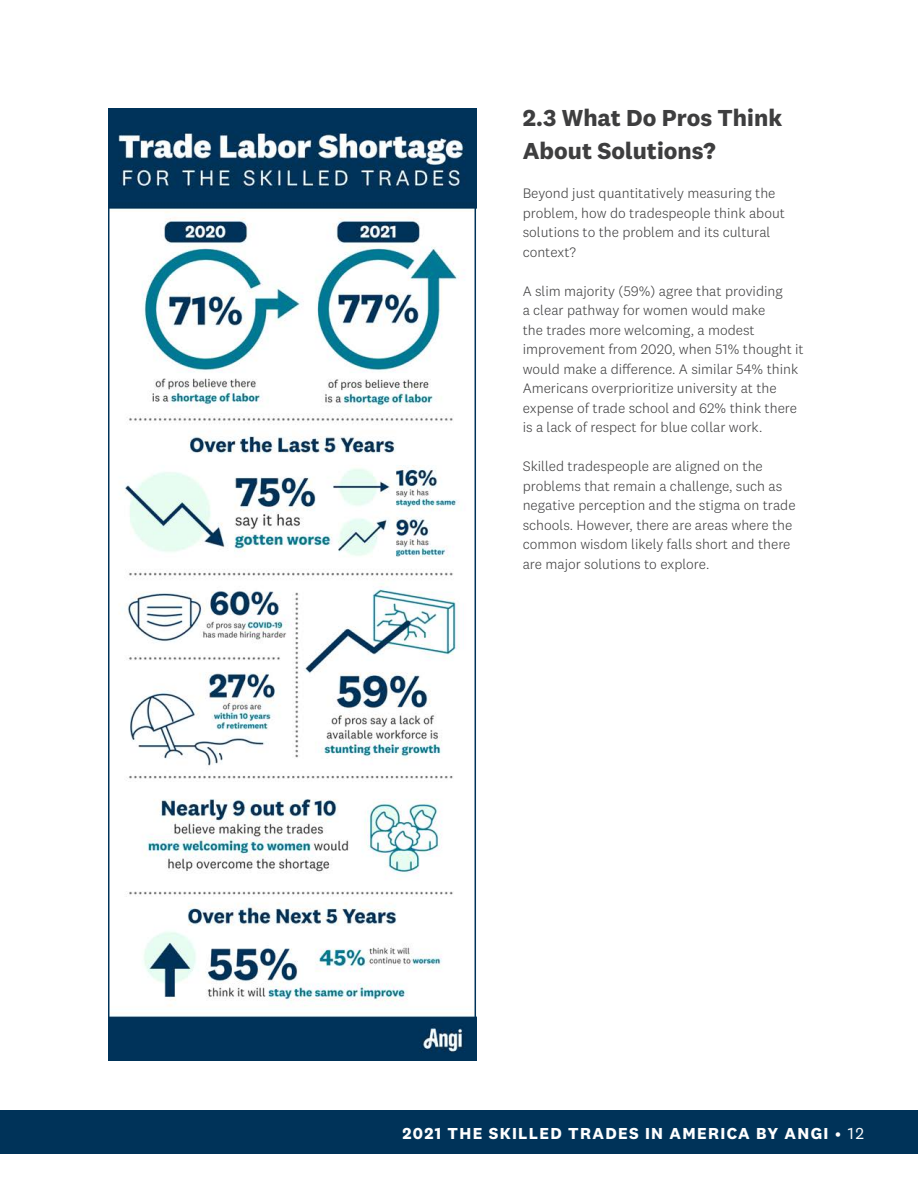
<style>
.page{position:relative;width:918px;height:1188px;background:#fff}
.page>*{position:absolute;margin:0;border:0;box-sizing:border-box;transform-origin:0 0}
.H2__1_1__1_2__etc{font:700 24px/33px "National 2";color:#3e3e3f}
.t1{font:700 16.5px "National 2";letter-spacing:.08em;color:#fff}
.Body_Text{font:300 14.25px/19.5px "National 2";color:#3e3e3f}
.s1{font-weight:400}
</style>
<div class="page">
<div style="left:0;top:1110px;width:918px;height:43px;background:#003359"></div>
<img style="left:111px;top:111px;width:362px;height:947px">
<div style="left:108px;top:108px;width:368px;height:953px;border:2px solid #003359"></div>
<p class="H2__1_1__1_2__etc" style="left:523px;top:101px;width:261px">2.3 What Do Pros Think<br>About Solutions?</p>
<p class="Body_Text" style="left:523px;top:184px;width:264px">Beyond just quantitatively measuring the problem, how do tradespeople think about solutions to the problem and its cultural context?</p>
<p class="Body_Text" style="left:523px;top:281px;width:283px">A slim majority (59%) agree that providing<br>a clear pathway for women would make<br>the trades more welcoming, a modest improvement from 2020, when 51% thought it would make a difference. A similar 54% think Americans overprioritize university at the expense of trade school and 62% think there is a lack of respect for blue collar work.</p>
<p class="Body_Text" style="left:523px;top:456px;width:274px">Skilled tradespeople are aligned on the problems that remain a challenge, such as negative perception and the stigma on trade schools. However, there are areas where the common wisdom likely falls short and there are major solutions to explore.</p>
<p class="t1" style="left:403px;top:1123px;width:463px">2021 THE SKILLED TRADES IN AMERICA BY ANGI <span class="s1">• 12</span></p>
</div>
